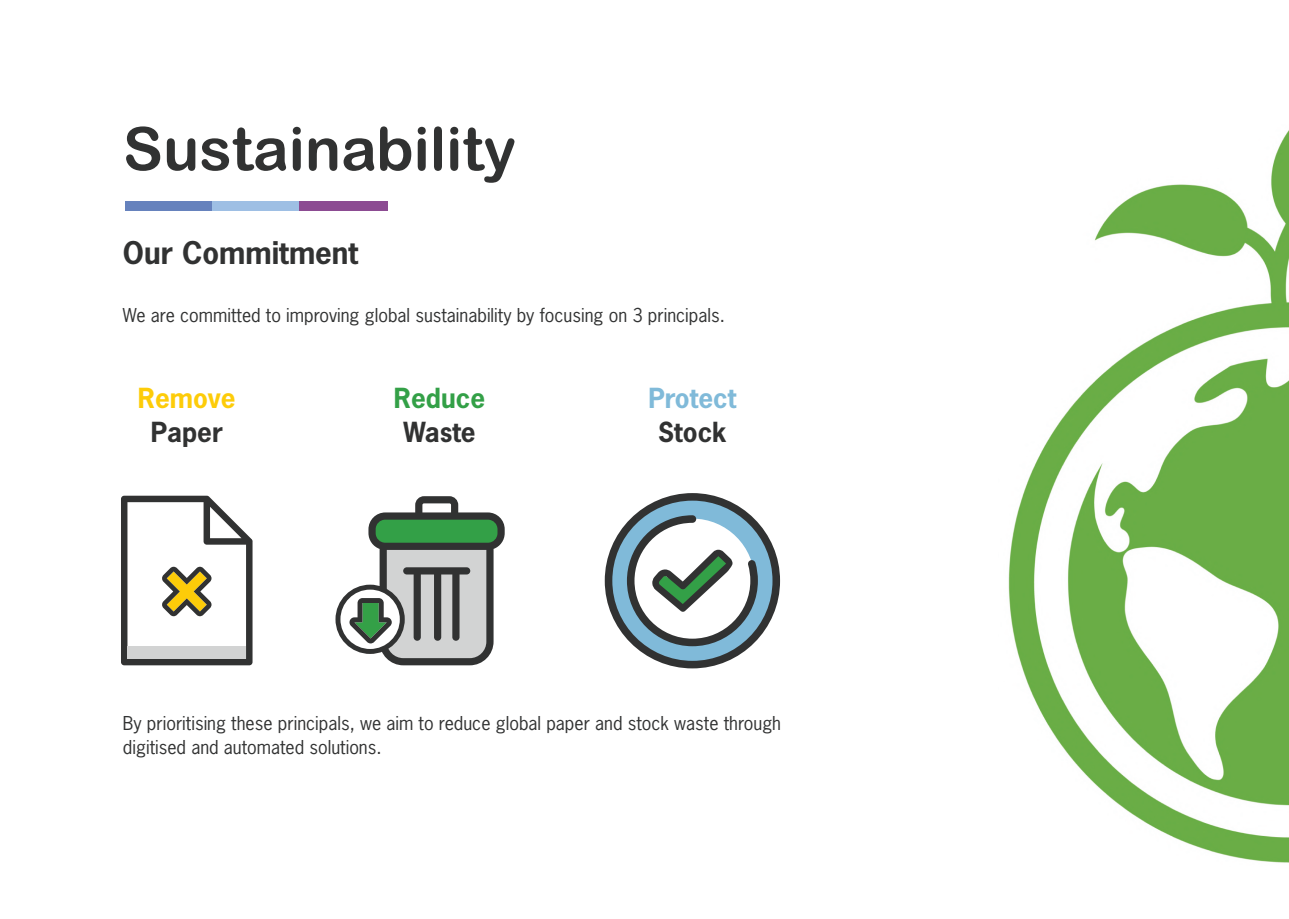
<style>
.page{position:relative;width:1289px;height:919px;background:#fff}
.page>*{position:absolute;margin:0;border:0;box-sizing:border-box;transform-origin:0 0}
.t1{font:60px "Arial Rounded MT Bold";color:#313232}
.t2{font:700 29.4px "News Gothic Std";color:#313232}
.t3{font:700 26.1px "News Gothic Std";color:#313232}
.t4{font:700 26.1px "News Gothic Std";color:#80bad9}
.t5{font:700 26.1px "News Gothic Std";color:#fdcc09}
.t6{font:700 26.1px "News Gothic Std";color:#33a047}
.t7{font:18px/24px "News Gothic Std";color:#313232}
</style>
<div class="page">
<div style="left:126px;top:201px;width:88px;height:10px;background:#6682bd"></div>
<div style="left:212px;top:201px;width:89px;height:10px;background:#9ebfe4"></div>
<div style="left:299px;top:201px;width:88px;height:10px;background:#8c4b92"></div>
<svg style="left:121px;top:495px;width:131px;height:170px"></svg>
<svg style="left:335px;top:496px;width:169px;height:169px"></svg>
<svg style="left:604px;top:493px;width:176px;height:175px"></svg>
<img style="left:1008px;top:131px;width:280px;height:732px">
<h1 class="t1" style="left:123px;top:113px;width:395px">Sustainability</h1>
<h2 class="t2" style="left:123px;top:234px;width:237px">Our Commitment</h2>
<p class="t7" style="left:123px;top:303px;width:603px">We are committed to improving global sustainability by focusing on 3 principals.</p>
<h3 class="t5" style="left:138px;top:381px;width:99px">Remove</h3>
<h3 class="t3" style="left:151px;top:414px;width:74px">Paper</h3>
<h3 class="t6" style="left:394px;top:381px;width:93px">Reduce</h3>
<h3 class="t3" style="left:403px;top:414px;width:74px">Waste</h3>
<h3 class="t4" style="left:648px;top:381px;width:89px">Protect</h3>
<h3 class="t3" style="left:658px;top:414px;width:70px">Stock</h3>
<p class="t7" style="left:123px;top:711px;width:659px">By prioritising these principals, we aim to reduce global paper and stock waste through digitised and automated solutions.</p>
</div>
